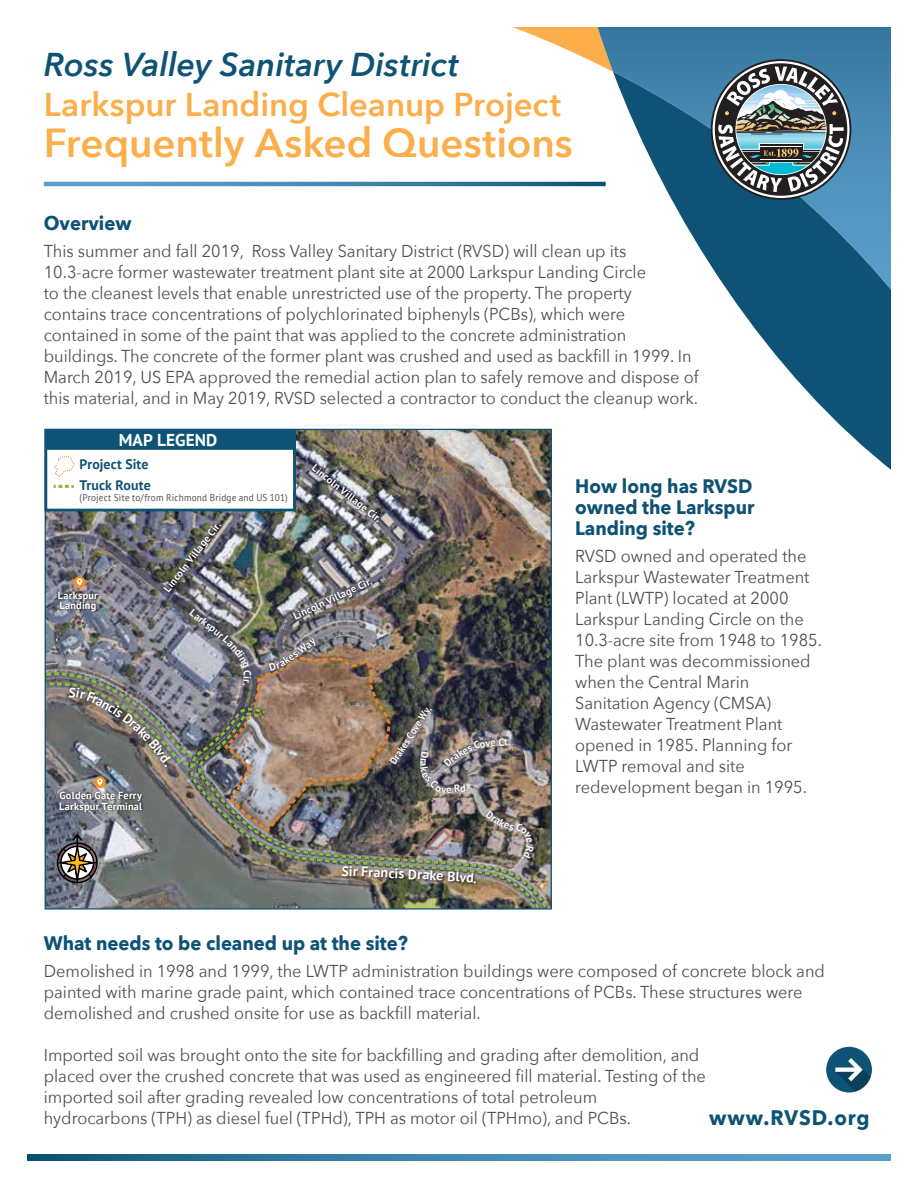
<style>
.page{position:relative;width:918px;height:1188px;background:#fff}
.page>*{position:absolute;margin:0;border:0;box-sizing:border-box;transform-origin:0 0}
.t1{font:600 40.5px "Avenir Next";color:#fbae4a}
.t2{font:600 33px "Avenir Next";color:#fbae4a}
.t3{font:italic 600 33px "Avenir Next";letter-spacing:-.005em;color:#0e5375}
.t4{font:700 21px "Avenir Next";letter-spacing:.05em;color:#0e5375;scale:.95 1}
.t5{font:700 19.5px/21px "Avenir Next";color:#0e5375;text-align:justify;scale:.95 1}
.t6{font:17.25px/21px "Avenir Next";color:#4d4e50;scale:.95 1}
.t7{font:700 17.1px "PT Sans";letter-spacing:.005em;color:#fff}
.t8{font:700 13.8px/21px "PT Sans";letter-spacing:.005em;color:#0e5375}
.t9{font:700 13.8px "PT Sans";color:#fff}
.t10{font:700 10.35px/10.8px "PT Sans";letter-spacing:.02em;color:#fff}
.t11{font:700 10.35px "PT Sans";letter-spacing:.02em;color:#fff;scale:.9 1}
.t12{font:9.9px "PT Sans";letter-spacing:.025em;color:#4d4e50;scale:.94 1}
</style>
<div class="page">
<svg style="left:513px;top:27px;width:85px;height:37px"></svg>
<svg style="left:598px;top:27px;width:293px;height:160px;background:#558cab"></svg>
<svg style="left:613px;top:72px;width:278px;height:398px"></svg>
<svg style="left:27px;top:1154px;width:864px;height:7px;background:#3f82aa"></svg>
<svg style="left:713px;top:61px;width:137px;height:137px;background:#6b7f88"></svg>
<svg style="left:44px;top:182px;width:562px;height:4px;background:#3f82ab"></svg>
<div style="left:826px;top:1047px;width:46px;height:46px;background:#0e5375;border-radius:50%"></div>
<svg style="left:835px;top:1058px;width:36px;height:34px"></svg>
<img style="left:47px;top:431px;width:503px;height:279px">
<img style="left:55px;top:587px;width:46px;height:28px">
<svg style="left:74px;top:576px;width:11px;height:12px"></svg>
<svg style="left:77px;top:578px;width:5px;height:8px"></svg>
<svg style="left:541px;top:713px;width:9px;height:194px;background:#736b5d"></svg>
<img style="left:159px;top:517px;width:68px;height:80px">
<img style="left:306px;top:459px;width:81px;height:69px">
<img style="left:289px;top:573px;width:88px;height:52px">
<img style="left:264px;top:631px;width:71px;height:2px">
<svg style="left:44px;top:429px;width:252px;height:82px"></svg>
<img style="left:44px;top:678px;width:497px;height:231px">
<svg style="left:485px;top:810px;width:49px;height:49px;background:#7c746e"></svg>
<svg style="left:421px;top:741px;width:70px;height:52px;background:#746e71"></svg>
<img style="left:218px;top:633px;width:174px;height:201px">
<img style="left:45px;top:672px;width:155px;height:96px">
<svg style="left:456px;top:872px;width:20px;height:11px"></svg>
<h2 class="t3" style="left:44px;top:36px;width:417px">Ross Valley Sanitary District</h2>
<h2 class="t2" style="left:44px;top:76px;width:519px">Larkspur Landing Cleanup Project</h2>
<h1 class="t1" style="left:44px;top:108px;width:531px">Frequently Asked Questions</h1>
<p class="t5" style="left:44px;top:212px;width:94px">Overview</p>
<p class="t6" style="left:44px;top:240px;width:691px">This summer and fall 2019, Ross Valley Sanitary District (RVSD) will clean up its 10.3-acre former wastewater treatment plant site at 2000 Larkspur Landing Circle<br>to the cleanest levels that enable unrestricted use of the property. The property contains trace concentrations of polychlorinated biphenyls (PCBs), which were contained in some of the paint that was applied to the concrete administration buildings. The concrete of the former plant was crushed and used as backfill in 1999. In March 2019, US EPA approved the remedial action plan to safely remove and dispose of this material, and in May 2019, RVSD selected a contractor to conduct the cleanup work.</p>
<p class="t7" style="left:119px;top:428px;width:100px">MAP LEGEND</p>
<p class="t8" style="left:79px;top:454px;width:73px">Project Site<br>Truck Route</p>
<p class="t12" style="left:79px;top:491px;width:223px">(Project Site to/from Richmond Bridge and US 101)</p>
<p class="t10" style="left:317px;top:462px;width:87px;rotate:39deg">Lincoln Village Cir.</p>
<p class="t10" style="left:162px;top:587px;width:87px;rotate:-52deg">Lincoln Village Cir.</p>
<p class="t10" style="left:291px;top:612px;width:87px;rotate:-25deg">Lincoln Village Cir.</p>
<p class="t10" style="left:58px;top:589px;width:42px">Larkspur<br>Landing</p>
<p class="t10" style="left:195px;top:607px;width:38px;rotate:38deg">Larkspu</p>
<p class="t10" style="left:59px;top:790px;width:85px">Golden Gate Ferry<br>Larkspur Terminal</p>
<p class="t10" style="left:253px;top:670px;width:7px;rotate:90deg">C</p>
<p class="t11" style="left:386px;top:760px;width:76px;rotate:-57deg">Drakes Cove Wy.</p>
<p class="t10" style="left:430px;top:761px;width:7px;rotate:90deg">a</p>
<p class="t9" style="left:342px;top:862px;width:28px;rotate:2deg">Sir F</p>
<p class="t9" style="left:369px;top:863px;width:89px;rotate:3deg">rancis Drake B</p>
<p class="t10" style="left:490px;top:737px;width:22px;rotate:-4deg">e Ct.</p>
<p class="t5" style="left:575px;top:475px;width:190px">How long has RVSD owned the Larkspur Landing site?</p>
<p class="t6" style="left:575px;top:545px;width:261px">RVSD owned and operated the<br>Larkspur Wastewater Treatment<br>Plant (LWTP) located at 2000<br>Larkspur Landing Circle on the<br>10.3-acre site from 1948 to 1985.<br>The plant was decommissioned when the Central Marin<br>Sanitation Agency (CMSA)<br>Wastewater Treatment Plant opened in 1985. Planning for<br>LWTP removal and site redevelopment began in 1995.</p>
<p class="t5" style="left:44px;top:932px;width:385px">What needs to be cleaned up at the site?</p>
<p class="t6" style="left:44px;top:960px;width:824px">Demolished in 1998 and 1999, the LWTP administration buildings were composed of concrete block and painted with marine grade paint, which contained trace concentrations of PCBs. These structures were demolished and crushed onsite for use as backfill material.</p>
<p class="t6" style="left:44px;top:1044px;width:699px">Imported soil was brought onto the site for backfilling and grading after demolition, and placed over the crushed concrete that was used as engineered fill material. Testing of the imported soil after grading revealed low concentrations of total petroleum<br>hydrocarbons (TPH) as diesel fuel (TPHd), TPH as motor oil (TPHmo), and PCBs.</p>
<p class="t4" style="left:709px;top:1100px;width:170px">www.RVSD.org</p>
</div>
